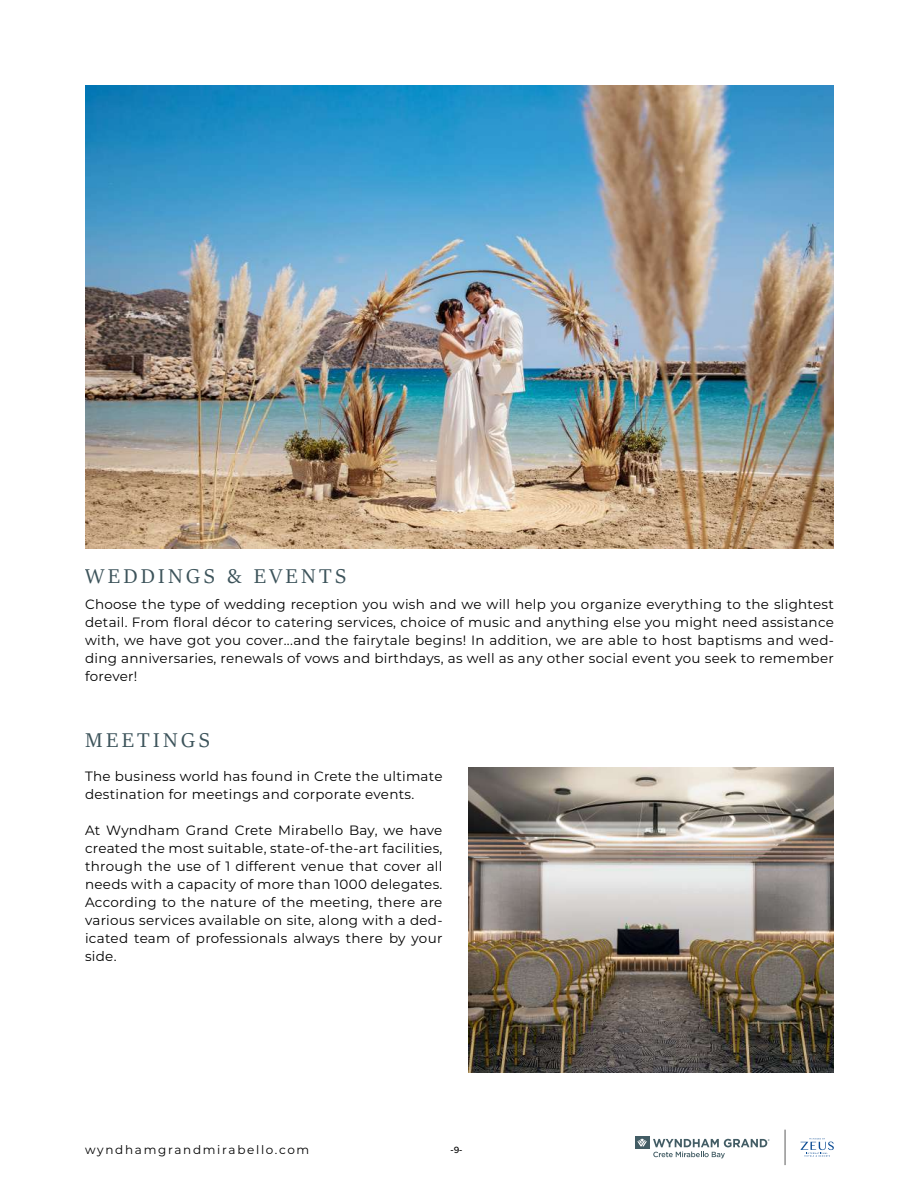
<style>
.page{position:relative;width:919px;height:1191px;background:#fff}
.page>*{position:absolute;margin:0;border:0;box-sizing:border-box;transform-origin:0 0}
.t1{font:22.5px "Sitka Display";letter-spacing:.15em;color:#3c535a}
.t2{font:13.5px/18px "Montserrat";letter-spacing:.02em;color:#000;text-align:justify}
.t3{font:12px "Montserrat";letter-spacing:.14em;color:#000}
.t4{font:500 9px "Metropolis";color:#000}
</style>
<div class="page">
<hr style="left:784px;top:1129px;width:1px;height:36px;background:#5c5b5c">
<svg style="left:653px;top:1138px;width:116px;height:20px"></svg>
<div style="left:635px;top:1136px;width:14px;height:13px;background:#435d65"></div>
<svg style="left:637px;top:1138px;width:10px;height:8px"></svg>
<svg style="left:800px;top:1138px;width:33px;height:18px"></svg>
<img style="left:85px;top:85px;width:748px;height:464px">
<img style="left:468px;top:767px;width:365px;height:306px">
<h1 class="t1" style="left:85px;top:560px;width:263px">WEDDINGS &amp; EVENTS</h1>
<p class="t2" style="left:85px;top:594px;width:750px">Choose the type of wedding reception you wish and we will help you organize everything to the slightest detail. From floral décor to catering services, choice of music and anything else you might need assistance with, we have got you cover...and the fairytale begins! In addition, we are able to host baptisms and wed&shy;ding anniversaries, renewals of vows and birthdays, as well as any other social event you seek to remember forever!</p>
<h1 class="t1" style="left:85px;top:723px;width:126px">MEETINGS</h1>
<p class="t2" style="left:85px;top:766px;width:359px">The business world has found in Crete the ultimate destination for meetings and corporate events.</p>
<p class="t2" style="left:85px;top:820px;width:359px">At Wyndham Grand Crete Mirabello Bay, we have created the most suitable, state-of-the-art facilities, through the use of 1 different venue that cover all needs with a capacity of more than 1000 delegates.<br>According to the nature of the meeting, there are various services available on site, along with a ded&shy;icated team of professionals always there by your side.</p>
<p class="t3" style="left:85px;top:1141px;width:226px">wyndhamgrandmirabello.com</p>
<p class="t4" style="left:450px;top:1144px;width:14px">-9-</p>
</div>
